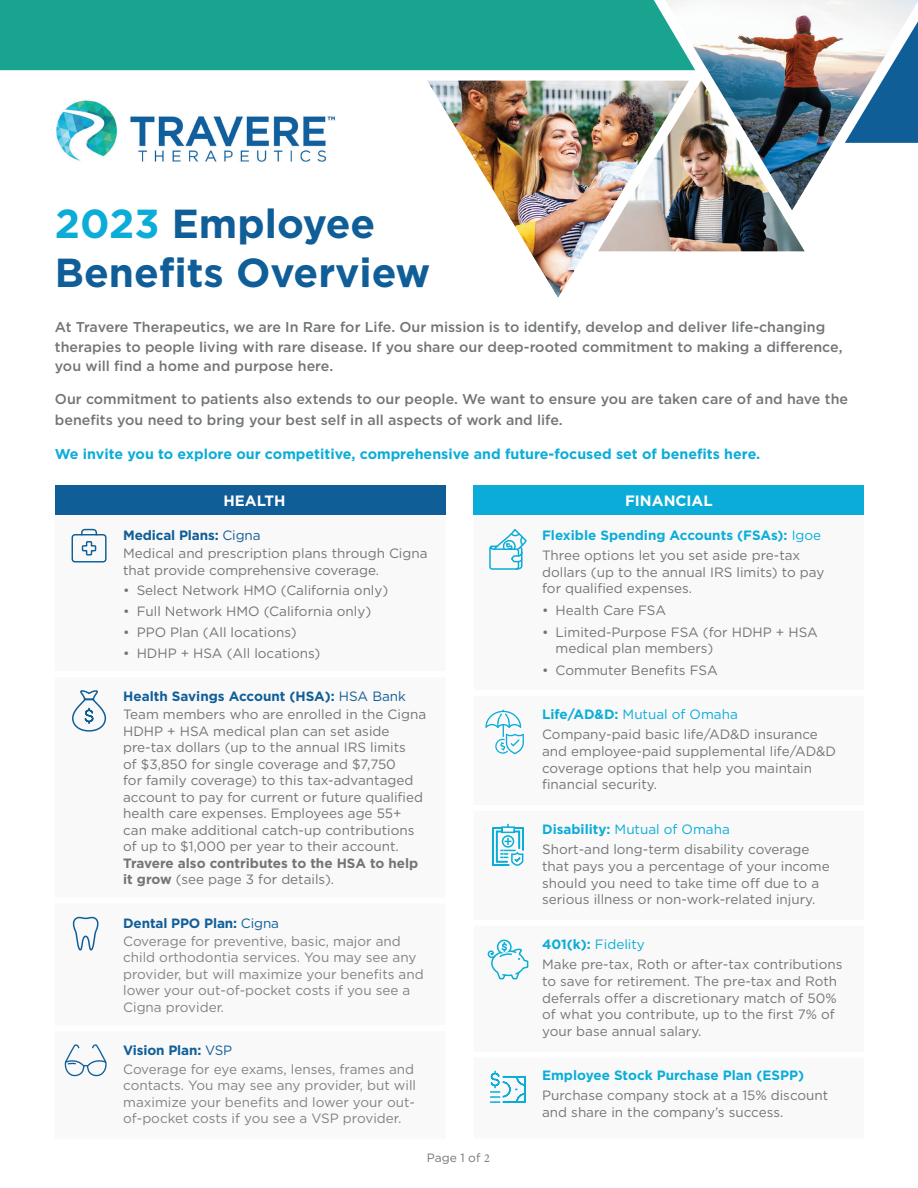
<style>
.page{position:relative;width:918px;height:1188px;background:#fff}
.page>*{position:absolute;margin:0;border:0;box-sizing:border-box;transform-origin:0 0}
.t1{font:700 40.5px/49.5px "Gotham";color:#105e98}
.t2{font:700 15px "Gotham";color:#fff}
.t3{font:500 14.25px/19.5px "Gotham";color:#727577}
.t4{font:700 14.25px "Gotham";color:#0badd8}
.t5{font:13.5px/16.8px "Gotham";color:#727577}
.t6{font:13.5px/16.5px "Gotham";color:#808384}
.t7{font:700 13.5px/16.5px "Gotham";color:#727577}
.t8{font:700 13.5px "Gotham";color:#0badd8}
.t9{font:12px "Gotham";color:#727577}
.s1{color:#0badd8}
.s2{font-weight:700;color:#105e98}
.s3{color:#105e98}
.s4{font-weight:400}
.s5{font-weight:700;color:#0badd8}
</style>
<div class="page">
<div style="left:0;top:0;width:665px;height:70px;background:#19a490"></div>
<img style="left:689px;top:210px;width:116px;height:41px">
<img style="left:665px;top:0;width:253px;height:210px">
<svg style="left:845px;top:21px;width:73px;height:122px"></svg>
<img style="left:427px;top:80px;width:262px;height:218px">
<img style="left:56px;top:100px;width:280px;height:62px">
<div style="left:55px;top:485px;width:391px;height:30px;background:#105e98"></div>
<div style="left:72px;top:534px;width:35px;height:29px;border:1px solid #105e98;border-radius:3px"></div>
<svg style="left:80px;top:528px;width:18px;height:28px"></svg>
<svg style="left:72px;top:690px;width:35px;height:42px"></svg>
<svg style="left:72px;top:916px;width:27px;height:35px"></svg>
<svg style="left:64px;top:1044px;width:43px;height:33px"></svg>
<div style="left:474px;top:485px;width:390px;height:30px;background:#0badd8"></div>
<svg style="left:489px;top:528px;width:38px;height:42px"></svg>
<svg style="left:485px;top:710px;width:39px;height:44px"></svg>
<svg style="left:492px;top:825px;width:32px;height:41px"></svg>
<div style="left:497px;top:940px;width:15px;height:14px;border:2px solid #0badd8;border-radius:50%"></div>
<svg style="left:487px;top:943px;width:42px;height:37px"></svg>
<svg style="left:490px;top:1071px;width:36px;height:32px"></svg>
<h1 class="t1" style="left:55px;top:202px;width:377px"><span class="s1">2023</span> Employee<br>Benefits Overview</h1>
<p class="t3" style="left:55px;top:319px;width:789px">At Travere Therapeutics, we are In Rare for Life. Our mission is to identify, develop and deliver life-changing therapies to people living with rare disease. If you share our deep-rooted commitment to making a difference, you will find a home and purpose here.</p>
<p class="t3" style="left:55px;top:390px;width:795px;line-height:20.5px">Our commitment to patients also extends to our people. We want to ensure you are taken care of and have the benefits you need to bring your best self in all aspects of work and life.</p>
<p class="t4" style="left:55px;top:449px;width:707px">We invite you to explore our competitive, comprehensive and future-focused set of benefits here.</p>
<p class="t2" style="left:223px;top:495px;width:64px">HEALTH</p>
<p class="t5" style="left:123px;top:527px;width:306px;line-height:18.3px"><span class="s2">Medical Plans:</span> <span class="s3">Cigna<br></span>Medical and prescription plans through Cigna</p>
<p class="t5" style="left:123px;top:562px;width:258px">that provide comprehensive coverage.</p>
<p class="t5" style="left:123px;top:583px;width:267px">• Select Network HMO (California only)</p>
<p class="t5" style="left:123px;top:604px;width:250px">• Full Network HMO (California only)</p>
<p class="t5" style="left:123px;top:625px;width:175px">• PPO Plan (All locations)</p>
<p class="t5" style="left:123px;top:646px;width:199px">• HDHP + HSA (All locations)</p>
<p class="t5" style="left:123px;top:688px;width:304px;line-height:18.3px"><span class="s2">Health Savings Account (HSA):</span> <span class="s3">HSA Bank<br></span>Team members who are enrolled in the Cigna</p>
<p class="t5" style="left:123px;top:724px;width:301px">HDHP + HSA medical plan can set aside pre-tax dollars (up to the annual IRS limits<br>of $3,850 for single coverage and $7,750<br>for family coverage) to this tax-advantaged account to pay for current or future qualified health care expenses. Employees age 55+ can make additional catch-up contributions of up to $1,000 per year to their account.</p>
<p class="t7" style="left:123px;top:856px;width:297px">Travere also contributes to the HSA to help it grow <span class="s4">(see page 3 for details).</span></p>
<p class="t6" style="left:123px;top:915px;width:279px;line-height:18.3px"><span class="s2">Dental PPO Plan:</span> <span class="s3">Cigna<br></span>Coverage for preventive, basic, major and</p>
<p class="t6" style="left:123px;top:950px;width:302px">child orthodontia services. You may see any provider, but will maximize your benefits and lower your out-of-pocket costs if you see a Cigna provider.</p>
<p class="t6" style="left:123px;top:1042px;width:293px;line-height:18.3px"><span class="s2">Vision Plan:</span> <span class="s3">VSP<br></span>Coverage for eye exams, lenses, frames and</p>
<p class="t6" style="left:123px;top:1078px;width:295px;text-align:justify">contacts. You may see any provider, but will maximize your benefits and lower your out&shy;of-pocket costs if you see a VSP provider.</p>
<p class="t2" style="left:625px;top:495px;width:89px">FINANCIAL</p>
<p class="t5" style="left:542px;top:526px;width:281px;line-height:20.1px"><span class="s5">Flexible Spending Accounts (FSAs):</span> <span class="s1">Igoe<br></span>Three options let you set aside pre-tax</p>
<p class="t5" style="left:542px;top:564px;width:284px">dollars (up to the annual IRS limits) to pay for qualified expenses.</p>
<p class="t5" style="left:542px;top:603px;width:125px">• Health Care FSA</p>
<p class="t5" style="left:556px;top:624px;width:264px;text-indent:-14px">• Limited-Purpose FSA (for HDHP + HSA medical plan members)</p>
<p class="t5" style="left:542px;top:662px;width:177px">• Commuter Benefits FSA</p>
<p class="t5" style="left:542px;top:705px;width:277px;line-height:20.1px"><span class="s5">Life/AD&amp;D:</span> <span class="s1">Mutual of Omaha<br></span>Company-paid basic life/AD&amp;D insurance</p>
<p class="t5" style="left:542px;top:744px;width:296px">and employee-paid supplemental life/AD&amp;D coverage options that help you maintain financial security.</p>
<p class="t5" style="left:542px;top:820px;width:269px;line-height:20.1px"><span class="s5">Disability:</span> <span class="s1">Mutual of Omaha<br></span>Short-and long-term disability coverage</p>
<p class="t5" style="left:542px;top:859px;width:289px">that pays you a percentage of your income should you need to take time off due to a serious illness or non-work-related injury.</p>
<p class="t5" style="left:542px;top:935px;width:302px;line-height:20.1px"><span class="s5">401(k):</span> <span class="s1">Fidelity<br></span>Make pre-tax, Roth or after-tax contributions</p>
<p class="t5" style="left:542px;top:974px;width:297px">to save for retirement. The pre-tax and Roth deferrals offer a discretionary match of 50% of what you contribute, up to the first 7% of your base annual salary.</p>
<p class="t8" style="left:542px;top:1071px;width:263px">Employee Stock Purchase Plan (ESPP)</p>
<p class="t5" style="left:542px;top:1088px;width:288px">Purchase company stock at a 15% discount and share in the company’s success.</p>
<p class="t9" style="left:427px;top:1154px;width:55px">Page 1 of</p>
</div>
